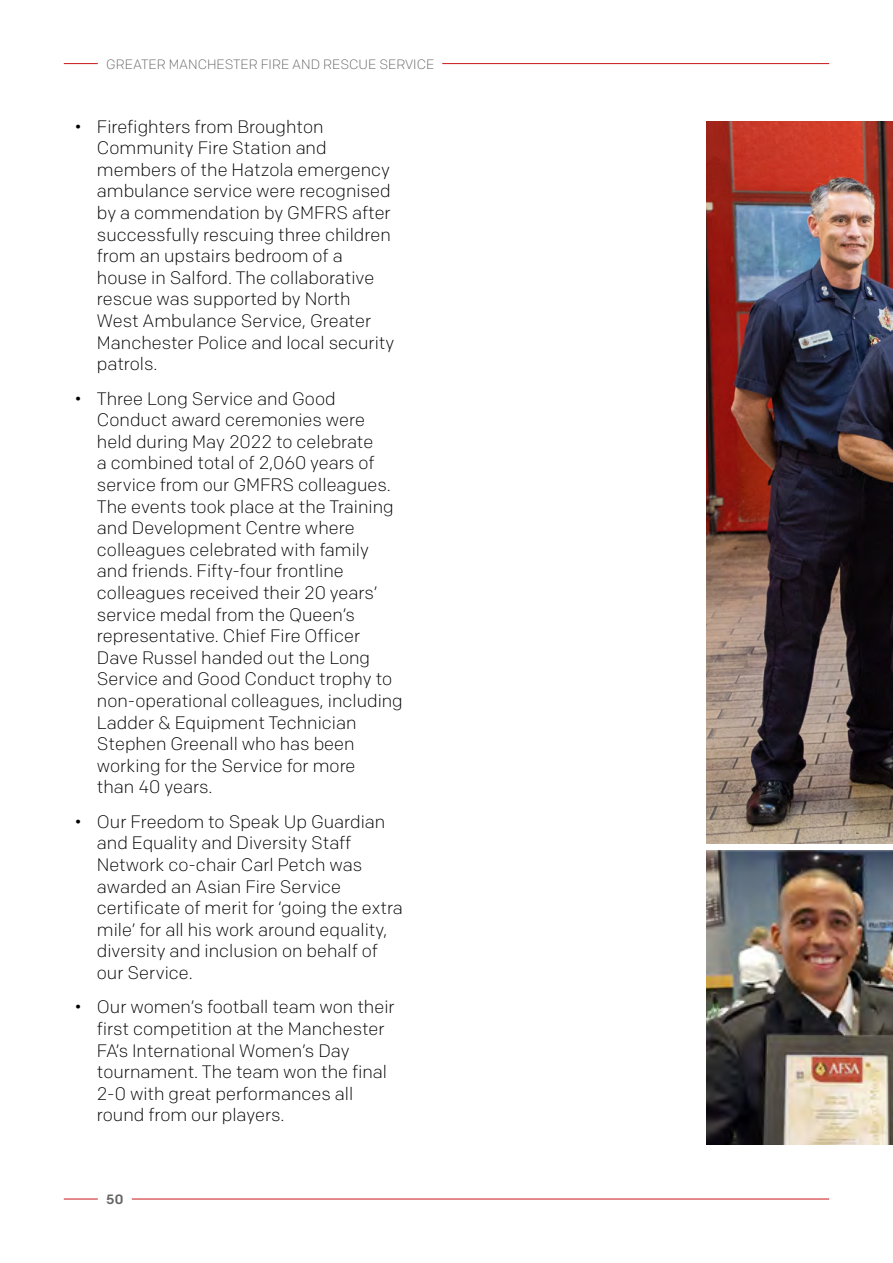
<style>
.page{position:relative;width:893px;height:1263px;background:#fff}
.page>*{position:absolute;margin:0;border:0;box-sizing:border-box;transform-origin:0 0}
.t1{font:300 18px/21.6px "Colfax";color:#000}
.t2{font:300 13.5px "Colfax";color:#646363}
.t3{font:500 13.5px "Colfax";color:#646363}
</style>
<div class="page">
<hr style="left:64px;top:63px;width:34px;height:1px;background:#c81619">
<hr style="left:64px;top:1199px;width:34px;height:1px;background:#c81619">
<hr style="left:132px;top:1199px;width:697px;height:1px;background:#c81619">
<hr style="left:442px;top:63px;width:387px;height:1px;background:#c81619">
<img style="left:706px;top:851px;width:187px;height:293px">
<img style="left:706px;top:122px;width:187px;height:722px">
<p class="t2" style="left:106px;top:56px;width:329px">GREATER MANCHESTER FIRE AND RESCUE SERVICE</p>
<p class="t1" style="left:97px;top:115px;width:299px;text-indent:-22px">• Firefighters from Broughton<br>Community Fire Station and members of the Hatzola emergency ambulance service were recognised by a commendation by GMFRS after successfully rescuing three children from an upstairs bedroom of a house in Salford. The collaborative rescue was supported by North<br>West Ambulance Service, Greater<br>Manchester Police and local security patrols.</p>
<p class="t1" style="left:97px;top:387px;width:307px;text-indent:-22px">• Three Long Service and Good<br>Conduct award ceremonies were held during May 2022 to celebrate<br>a combined total of 2,060 years of service from our GMFRS colleagues.<br>The events took place at the Training and Development Centre where colleagues celebrated with family and friends. Fifty-four frontline colleagues received their 20 years’ service medal from the Queen’s representative. Chief Fire Officer<br>Dave Russel handed out the Long<br>Service and Good Conduct trophy to non-operational colleagues, including<br>Ladder &amp; Equipment Technician<br>Stephen Greenall who has been working for the Service for more<br>than 40 years.</p>
<p class="t1" style="left:97px;top:810px;width:307px;text-indent:-22px">• Our Freedom to Speak Up Guardian and Equality and Diversity Staff<br>Network co-chair Carl Petch was awarded an Asian Fire Service certificate of merit for ‘going the extra mile’ for all his work around equality, diversity and inclusion on behalf of our Service.</p>
<p class="t1" style="left:97px;top:996px;width:299px;text-indent:-22px">• Our women’s football team won their first competition at the Manchester<br>FA’s International Women’s Day tournament. The team won the final<br>2-0 with great performances all round from our players.</p>
<p class="t3" style="left:106px;top:1191px;width:19px">50</p>
</div>
